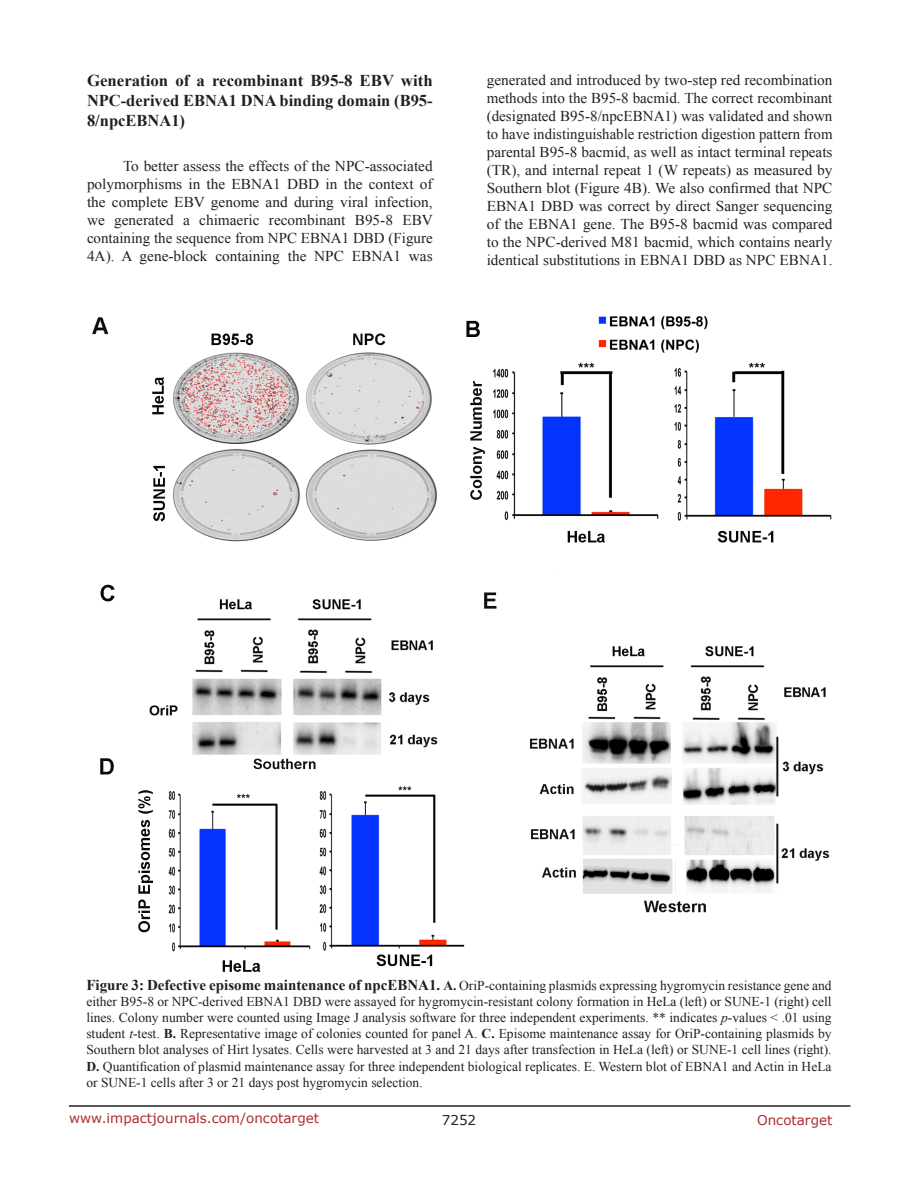
<style>
.page{position:relative;width:918px;height:1188px;background:#fff}
.page>*{position:absolute;margin:0;border:0;box-sizing:border-box;transform-origin:0 0}
.SubHeading{font:700 16.5px/19.8px "Times New Roman";color:#221f22;text-align:justify}
.BodyText{font:15px/18px "Times New Roman";color:#221f22;text-align:justify}
.FigureText{font:13.5px/16.2px "Times New Roman";color:#221f22;text-align:justify}
.t1{font:13.5px "Verdana";color:#ac2b31}
.t2{font:13.5px "Verdana";color:#221f22}
.s1{font-weight:700;font-size:15px}
.s2{font-weight:700}
.s3{font-style:italic}
</style>
<div class="page">
<hr style="left:69px;top:1105px;width:781px;height:2px;background:#231f20">
<img style="left:92px;top:316px;width:740px;height:656px">
<p class="SubHeading" style="left:87px;top:70px;width:347px">Generation of a recombinant B95-8 EBV with NPC-derived EBNA1 DNA binding domain (B95- 8/npcEBNA1)</p>
<p class="BodyText" style="left:87px;top:157px;width:348px;text-indent:36px">To better assess the effects of the NPC-associated polymorphisms in the EBNA1 DBD in the context of the complete EBV genome and during viral infection, we generated a chimaeric recombinant B95-8 EBV containing the sequence from NPC EBNA1 DBD (Figure 4A). A gene-block containing the NPC EBNA1 was</p>
<p class="BodyText" style="left:487px;top:71px;width:347px">generated and introduced by two-step red recombination methods into the B95-8 bacmid. The correct recombinant (designated B95-8/npcEBNA1) was validated and shown to have indistinguishable restriction digestion pattern from parental B95-8 bacmid, as well as intact terminal repeats (TR), and internal repeat 1 (W repeats) as measured by Southern blot (Figure 4B). We also confirmed that NPC EBNA1 DBD was correct by direct Sanger sequencing of the EBNA1 gene. The B95-8 bacmid was compared to the NPC-derived M81 bacmid, which contains nearly identical substitutions in EBNA1 DBD as NPC EBNA1.</p>
<p class="FigureText" style="left:86px;top:977px;width:747px"><span class="s1">Figure 3: Defective episome maintenance of npcEBNA1.</span> <span class="s2">A.</span> OriP-containing plasmids expressing hygromycin resistance gene and either B95-8 or NPC-derived EBNA1 DBD were assayed for hygromycin-resistant colony formation in HeLa (left) or SUNE-1 (right) cell lines. Colony number were counted using Image J analysis software for three independent experiments. ** indicates <span class="s3">p</span>-values &lt; .01 using student <span class="s3">t</span>-test. <span class="s2">B.</span> Representative image of colonies counted for panel A. <span class="s2">C.</span> Episome maintenance assay for OriP-containing plasmids by Southern blot analyses of Hirt lysates. Cells were harvested at 3 and 21 days after transfection in HeLa (left) or SUNE-1 cell lines (right).<br><span class="s2">D.</span> Quantification of plasmid maintenance assay for three independent biological replicates. E. Western blot of EBNA1 and Actin in HeLa or SUNE-1 cells after 3 or 21 days post hygromycin selection.</p>
<p class="t1" style="left:69px;top:1109px;width:252px">www.impactjournals.com/oncotarget</p>
<p class="t2" style="left:442px;top:1111px;width:36px">7252</p>
<p class="t1" style="left:757px;top:1111px;width:77px">Oncotarget</p>
</div>
